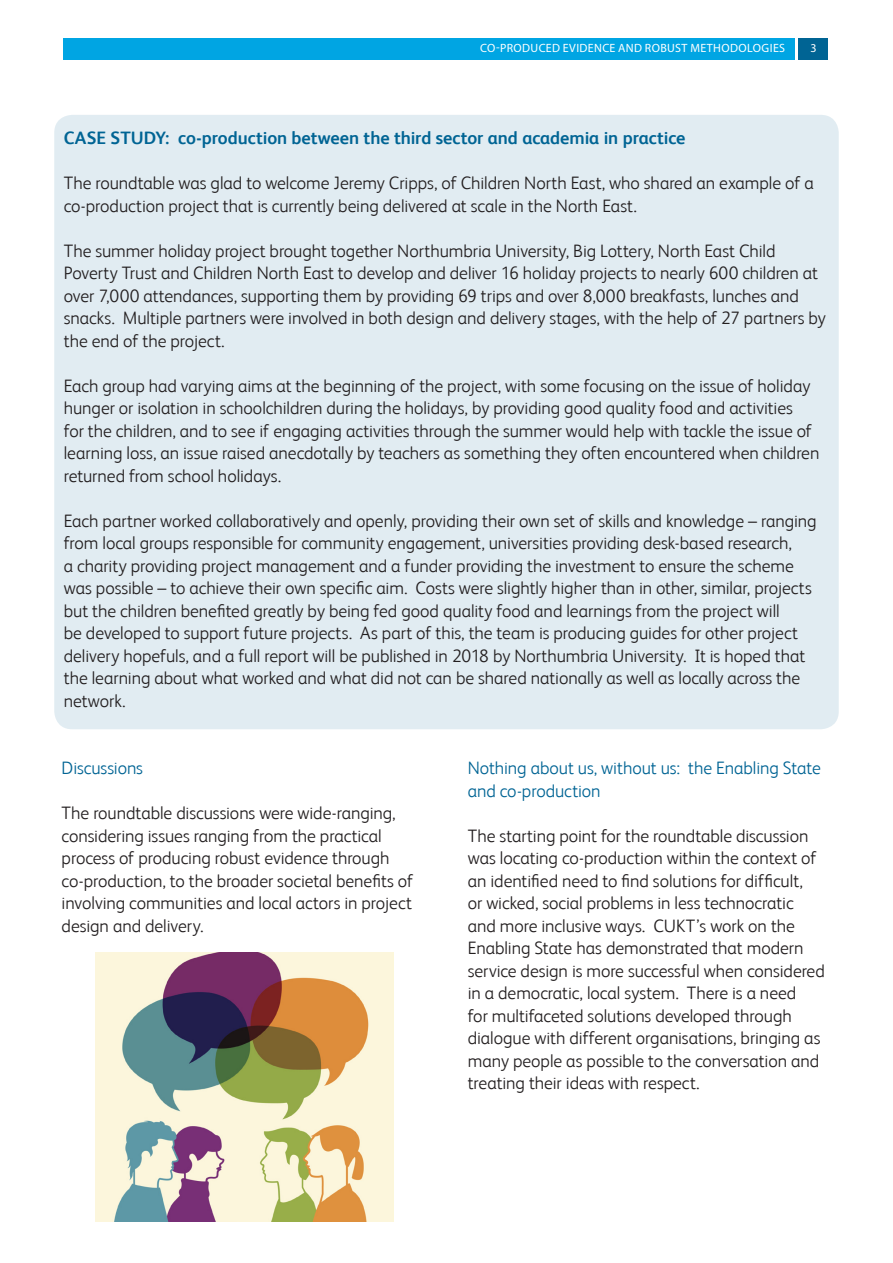
<style>
.page{position:relative;width:893px;height:1263px;background:#fff}
.page>*{position:absolute;margin:0;border:0;box-sizing:border-box;transform-origin:0 0}
._05_Body_text{font:300 18px/22.5px "FS Albert";letter-spacing:-.005em;color:#231f20}
._05_Body_text-2{font:300 18px/22.5px "FS Albert";letter-spacing:-.005em;color:#006494}
._05_Body_text-3{font:700 18px "FS Albert";letter-spacing:-.005em;color:#006494}
.t1{font:12px "Myriad Pro";letter-spacing:.03em;color:#fff}
</style>
<div class="page">
<div style="left:799px;top:38px;width:29px;height:22px;background:#006494"></div>
<div style="left:64px;top:38px;width:731px;height:22px;background:#00a5e3"></div>
<div style="left:54px;top:115px;width:785px;height:614px;background:#e1ecf2;border-radius:18px"></div>
<img style="left:96px;top:952px;width:297px;height:270px">
<p class="t1" style="left:480px;top:40px;width:307px">CO-PRODUCED EVIDENCE AND ROBUST METHODOLOGIES</p>
<p class="t1" style="left:810px;top:40px;width:8px">3</p>
<p class="_05_Body_text-3" style="left:64px;top:127px;width:623px">CASE STUDY: co-production between the third sector and academia in practice</p>
<p class="_05_Body_text" style="left:64px;top:171px;width:751px">The roundtable was glad to welcome Jeremy Cripps, of Children North East, who shared an example of a co-production project that is currently being delivered at scale in the North East.</p>
<p class="_05_Body_text" style="left:64px;top:239px;width:764px">The summer holiday project brought together Northumbria University, Big Lottery, North East Child Poverty Trust and Children North East to develop and deliver 16 holiday projects to nearly 600 children at over 7,000 attendances, supporting them by providing 69 trips and over 8,000 breakfasts, lunches and snacks. Multiple partners were involved in both design and delivery stages, with the help of 27 partners by the end of the project.</p>
<p class="_05_Body_text" style="left:64px;top:374px;width:757px">Each group had varying aims at the beginning of the project, with some focusing on the issue of holiday hunger or isolation in schoolchildren during the holidays, by providing good quality food and activities<br>for the children, and to see if engaging activities through the summer would help with tackle the issue of learning loss, an issue raised anecdotally by teachers as something they often encountered when children returned from school holidays.</p>
<p class="_05_Body_text" style="left:64px;top:509px;width:754px">Each partner worked collaboratively and openly, providing their own set of skills and knowledge – ranging from local groups responsible for community engagement, universities providing desk-based research,<br>a charity providing project management and a funder providing the investment to ensure the scheme was possible – to achieve their own specific aim. Costs were slightly higher than in other, similar, projects but the children benefited greatly by being fed good quality food and learnings from the project will<br>be developed to support future projects. As part of this, the team is producing guides for other project delivery hopefuls, and a full report will be published in 2018 by Northumbria University. It is hoped that the learning about what worked and what did not can be shared nationally as well as locally across the network.</p>
<p class="_05_Body_text-2" style="left:62px;top:756px;width:83px">Discussions</p>
<p class="_05_Body_text" style="left:62px;top:801px;width:353px">The roundtable discussions were wide-ranging, considering issues ranging from the practical process of producing robust evidence through co-production, to the broader societal benefits of involving communities and local actors in project design and delivery.</p>
<p class="_05_Body_text-2" style="left:468px;top:756px;width:355px">Nothing about us, without us: the Enabling State and co-production</p>
<p class="_05_Body_text" style="left:468px;top:824px;width:359px">The starting point for the roundtable discussion was locating co-production within the context of an identified need to find solutions for difficult,<br>or wicked, social problems in less technocratic and more inclusive ways. CUKT’s work on the Enabling State has demonstrated that modern service design is more successful when considered in a democratic, local system. There is a need<br>for multifaceted solutions developed through dialogue with different organisations, bringing as many people as possible to the conversation and treating their ideas with respect.</p>
</div>
